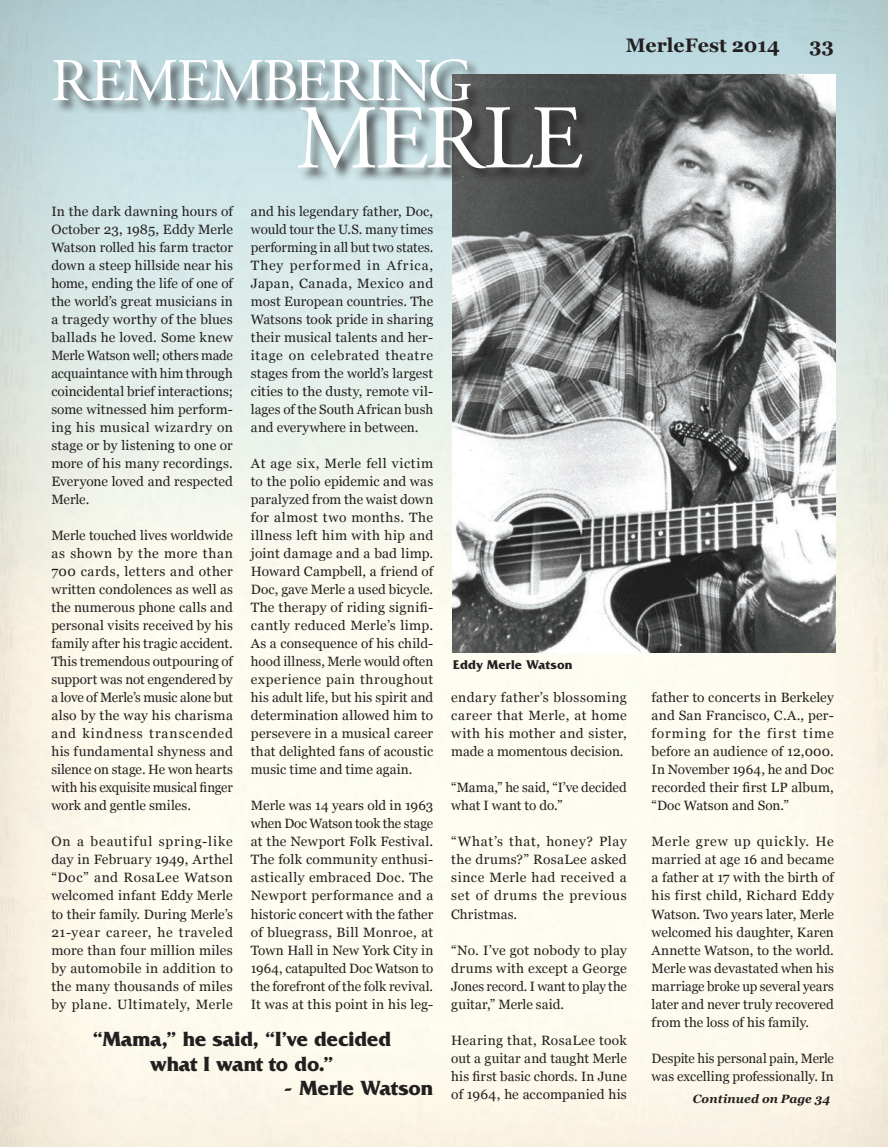
<style>
.page{position:relative;width:888px;height:1147px;background:#fff}
.page>*{position:absolute;margin:0;border:0;box-sizing:border-box;transform-origin:0 0}
.Header_36_pt{font:90.75px "Adobe Garamond Pro";letter-spacing:-.035em;color:#fff}
.Header_36_pt-2{font:60.45px "Adobe Garamond Pro";letter-spacing:-.035em;color:#fff}
.t1{font:700 21.45px/24.6px "Friz Quadrata Std";letter-spacing:-.01em;color:#231f20;text-align:center}
.t2{font:700 19.5px "Georgia";color:#231f20}
.Body_Text_-_Black{font:13.5px/18px "Georgia";letter-spacing:.005em;color:#231f20;text-align:justify}
.t3{font:700 13.35px "Friz Quadrata Std";letter-spacing:.015em;color:#231f20}
.t4{font:italic 700 12px "Georgia";letter-spacing:.01em;color:#231f20}
</style>
<div class="page">
<img style="left:0;top:0;width:888px;height:1146px">
<img style="left:452px;top:74px;width:383px;height:578px">
<div style="left:53px;top:58px;width:543px;height:125px;background:#231f20;opacity:.75"></div>
<p class="t2" style="left:625px;top:32px;width:156px">MerleFest 2014</p>
<p class="t2" style="left:809px;top:32px;width:26px">33</p>
<p class="Header_36_pt-2" style="left:51px;top:45px;width:424px">REMEMBERING</p>
<p class="Header_36_pt" style="left:296px;top:84px;width:289px">MERLE</p>
<p class="Body_Text_-_Black" style="left:251px;top:203px;width:184px">and his legendary father, Doc, would tour the U.S. many times performing in all but two states.<br>They performed in Africa, Japan, Canada, Mexico and most European countries. The Watsons took pride in sharing their musical talents and her&shy;itage on celebrated theatre stages from the world’s largest cities to the dusty, remote vil&shy;lages of the South African bush and everywhere in between.</p>
<p class="Body_Text_-_Black" style="left:251px;top:455px;width:184px">At age six, Merle fell victim to the polio epidemic and was paralyzed from the waist down for almost two months. The illness left him with hip and joint damage and a bad limp.<br>Howard Campbell, a friend of Doc, gave Merle a used bicycle.<br>The therapy of riding signifi&shy;cantly reduced Merle’s limp.<br>As a consequence of his child&shy;hood illness, Merle would often experience pain throughout his adult life, but his spirit and determination allowed him to persevere in a musical career that delighted fans of acoustic music time and time again.</p>
<p class="Body_Text_-_Black" style="left:251px;top:797px;width:184px">Merle was 14 years old in 1963 when Doc Watson took the stage at the Newport Folk Festival.<br>The folk community enthusi&shy;astically embraced Doc. The Newport performance and a historic concert with the father of bluegrass, Bill Monroe, at Town Hall in New York City in 1964, catapulted Doc Watson to the forefront of the folk revival.<br>It was at this point in his leg-</p>
<p class="Body_Text_-_Black" style="left:51px;top:203px;width:183px">In the dark dawning hours of October 23, 1985, Eddy Merle Watson rolled his farm tractor down a steep hillside near his home, ending the life of one of the world’s great musicians in a tragedy worthy of the blues ballads he loved. Some knew Merle Watson well; others made acquaintance with him through coincidental brief interactions; some witnessed him perform&shy;ing his musical wizardry on stage or by listening to one or more of his many recordings.<br>Everyone loved and respected Merle.</p>
<p class="Body_Text_-_Black" style="left:51px;top:527px;width:183px">Merle touched lives worldwide as shown by the more than 700 cards, letters and other written condolences as well as the numerous phone calls and personal visits received by his family after his tragic accident.<br>This tremendous outpouring of support was not engendered by a love of Merle’s music alone but also by the way his charisma and kindness transcended his fundamental shyness and silence on stage. He won hearts with his exquisite musical finger work and gentle smiles.</p>
<p class="Body_Text_-_Black" style="left:51px;top:833px;width:183px">On a beautiful spring-like day in February 1949, Arthel “Doc” and RosaLee Watson welcomed infant Eddy Merle to their family. During Merle’s 21-year career, he traveled more than four million miles by automobile in addition to the many thousands of miles by plane. Ultimately, Merle</p>
<p class="t3" style="left:453px;top:657px;width:121px">Eddy Merle Watson</p>
<p class="Body_Text_-_Black" style="left:451px;top:689px;width:177px">endary father’s blossoming career that Merle, at home with his mother and sister, made a momentous decision.</p>
<p class="Body_Text_-_Black" style="left:451px;top:779px;width:177px">“Mama,” he said, “I’ve decided what I want to do.”</p>
<p class="Body_Text_-_Black" style="left:451px;top:833px;width:177px">“What’s that, honey? Play the drums?” RosaLee asked since Merle had received a set of drums the previous Christmas.</p>
<p class="Body_Text_-_Black" style="left:451px;top:941px;width:177px">“No. I’ve got nobody to play drums with except a George Jones record. I want to play the guitar,” Merle said.</p>
<p class="Body_Text_-_Black" style="left:451px;top:1031px;width:177px">Hearing that, RosaLee took out a guitar and taught Merle his first basic chords. In June of 1964, he accompanied his</p>
<p class="t1" style="left:93px;top:1026px;width:300px">“Mama,” he said, “I’ve decided what I want to do.”</p>
<p class="t1" style="left:283px;top:1076px;width:151px">- Merle Watson</p>
<p class="Body_Text_-_Black" style="left:651px;top:689px;width:184px">father to concerts in Berkeley and San Francisco, C.A., per&shy;forming for the first time before an audience of 12,000.<br>In November 1964, he and Doc recorded their first LP album, “Doc Watson and Son.”</p>
<p class="Body_Text_-_Black" style="left:651px;top:833px;width:184px">Merle grew up quickly. He married at age 16 and became a father at 17 with the birth of his first child, Richard Eddy Watson. Two years later, Merle welcomed his daughter, Karen Annette Watson, to the world.<br>Merle was devastated when his marriage broke up several years later and never truly recovered from the loss of his family.</p>
<p class="Body_Text_-_Black" style="left:651px;top:1049px;width:184px">Despite his personal pain, Merle was excelling professionally. In</p>
<p class="t4" style="left:693px;top:1091px;width:139px">Continued on Page 34</p>
</div>
